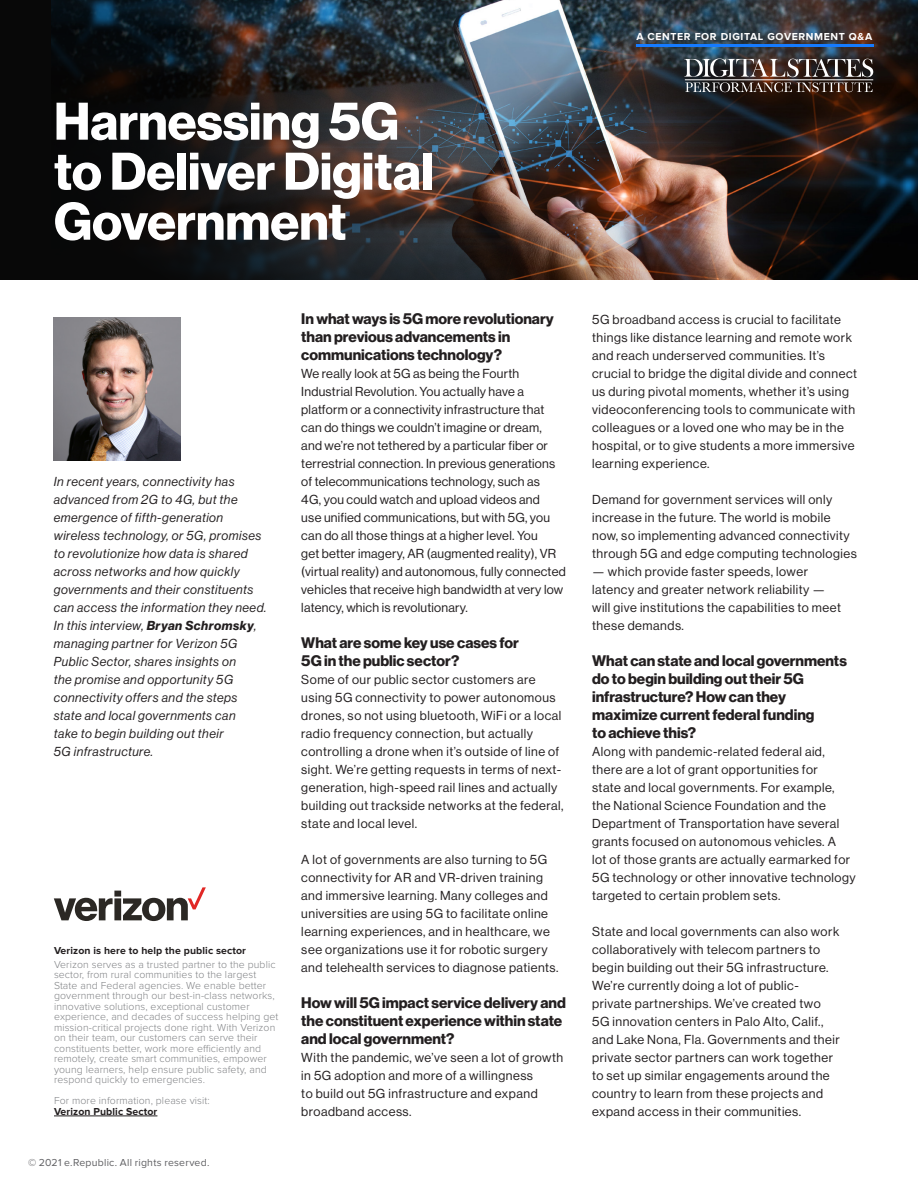
<style>
.page{position:relative;width:918px;height:1188px;background:#fff}
.page>*{position:absolute;margin:0;border:0;box-sizing:border-box;transform-origin:0 0}
.t1{font:700 51.75px/49.9px "Verizon NHGDS";color:#fff}
.t2{font:700 15px/18px "Verizon NHGDS";color:#231f20}
.t3{font:12.75px/18px "Verizon NHGDS";letter-spacing:.04em;color:#231f20}
.t4{font:12.75px/18px "Verizon NHGDS";letter-spacing:.02em;color:#231f20}
.t5{font:italic 12.75px/18px "Verizon NHGDS";letter-spacing:.04em;color:#231f20}
.t6{font:300 10.5px/10.5px "Proxima Nova";letter-spacing:.01em;color:#808285}
.t7{font:10.5px "Proxima Nova";letter-spacing:.02em;color:#606063}
.t8{font:700 10.5px "Proxima Nova";letter-spacing:.01em;color:#231f20}
.t9{font:700 10.5px "Proxima Nova";letter-spacing:.06em;color:#fff}
.s1{font-weight:700}
.s2{font-weight:700;color:#231f20}
</style>
<div class="page">
<div style="left:0;top:0;width:918px;height:279px;background:#080808"></div>
<img style="left:52px;top:0;width:866px;height:279px">
<img style="left:54px;top:317px;width:127px;height:143px">
<hr style="left:54px;top:1116px;width:103px;height:1px;background:#231f20">
<svg style="left:54px;top:887px;width:152px;height:34px"></svg>
<svg style="left:684px;top:58px;width:189px;height:34px;background:#5f5552"></svg>
<hr style="left:685px;top:80px;width:188px;height:1px;background:#fff">
<hr style="left:636px;top:44px;width:237px;height:3px;background:#157bff">
<p class="t1" style="left:54px;top:95px;width:381px">Harnessing 5G to Deliver Digital</p>
<p class="t1" style="left:54px;top:196px;width:294px">Government</p>
<p class="t9" style="left:636px;top:30px;width:237px">A CENTER FOR DIGITAL GOVERNMENT Q&amp;A</p>
<p class="t5" style="left:54px;top:472px;width:214px">In recent years, connectivity has advanced from 2G to 4G, but the emergence of fifth-generation wireless technology, or 5G, promises to revolutionize how data is shared across networks and how quickly governments and their constituents can access the information they need.<br>In this interview, <span class="s1">Bryan Schromsky</span>, managing partner for Verizon 5G<br>Public Sector, shares insights on<br>the promise and opportunity 5G connectivity offers and the steps state and local governments can<br>take to begin building out their<br>5G infrastructure.</p>
<p class="t8" style="left:54px;top:944px;width:194px">Verizon is here to help the public sector</p>
<p class="t6" style="left:54px;top:959px;width:226px">Verizon serves as a trusted partner to the public sector, from rural communities to the largest State and Federal agencies. We enable better government through our best-in-class networks, innovative solutions, exceptional customer experience, and decades of success helping get mission-critical projects done right. With Verizon on their team, our customers can serve their constituents better, work more efficiently and remotely, create smart communities, empower young learners, help ensure public safety, and respond quickly to emergencies.</p>
<p class="t6" style="left:54px;top:1095px;width:157px">For more information, please visit:<br><span class="s2">Verizon Public Sector</span></p>
<p class="t7" style="left:28px;top:1157px;width:183px">© 2021 e.Republic. All rights reserved.</p>
<p class="t2" style="left:301px;top:309px;width:254px">In what ways is 5G more revolutionary than previous advancements in communications technology?</p>
<p class="t4" style="left:301px;top:364px;width:266px">We really look at 5G as being the Fourth Industrial Revolution. You actually have a platform or a connectivity infrastructure that can do things we couldn’t imagine or dream,<br>and we’re not tethered by a particular fiber or terrestrial connection. In previous generations of telecommunications technology, such as<br>4G, you could watch and upload videos and<br>use unified communications, but with 5G, you can do all those things at a higher level. You<br>get better imagery, AR (augmented reality), VR (virtual reality) and autonomous, fully connected vehicles that receive high bandwidth at very low latency, which is revolutionary.</p>
<p class="t2" style="left:301px;top:633px;width:219px">What are some key use cases for<br>5G in the public sector?</p>
<p class="t3" style="left:301px;top:670px;width:264px">Some of our public sector customers are using 5G connectivity to power autonomous drones, so not using bluetooth, WiFi or a local radio frequency connection, but actually controlling a drone when it’s outside of line of sight. We’re getting requests in terms of next&shy;generation, high-speed rail lines and actually building out trackside networks at the federal, state and local level.</p>
<p class="t3" style="left:301px;top:850px;width:259px">A lot of governments are also turning to 5G connectivity for AR and VR-driven training and immersive learning. Many colleges and universities are using 5G to facilitate online learning experiences, and in healthcare, we see organizations use it for robotic surgery and telehealth services to diagnose patients.</p>
<p class="t2" style="left:301px;top:993px;width:266px">How will 5G impact service delivery and the constituent experience within state and local government?</p>
<p class="t3" style="left:301px;top:1048px;width:263px">With the pandemic, we’ve seen a lot of growth in 5G adoption and more of a willingness<br>to build out 5G infrastructure and expand broadband access.</p>
<p class="t3" style="left:592px;top:310px;width:266px">5G broadband access is crucial to facilitate things like distance learning and remote work and reach underserved communities. It’s crucial to bridge the digital divide and connect us during pivotal moments, whether it’s using videoconferencing tools to communicate with colleagues or a loved one who may be in the hospital, or to give students a more immersive learning experience.</p>
<p class="t3" style="left:592px;top:490px;width:266px">Demand for government services will only increase in the future. The world is mobile now, so implementing advanced connectivity through 5G and edge computing technologies</p>
<p class="t3" style="left:592px;top:562px;width:250px">— which provide faster speeds, lower latency and greater network reliability — will give institutions the capabilities to meet these demands.</p>
<p class="t2" style="left:592px;top:651px;width:256px">What can state and local governments do to begin building out their 5G infrastructure? How can they maximize current federal funding<br>to achieve this?</p>
<p class="t3" style="left:592px;top:742px;width:265px">Along with pandemic-related federal aid, there are a lot of grant opportunities for<br>state and local governments. For example, the National Science Foundation and the Department of Transportation have several grants focused on autonomous vehicles. A<br>lot of those grants are actually earmarked for 5G technology or other innovative technology targeted to certain problem sets.</p>
<p class="t3" style="left:592px;top:922px;width:249px">State and local governments can also work collaboratively with telecom partners to begin building out their 5G infrastructure.<br>We’re currently doing a lot of public&shy;private partnerships. We’ve created two 5G innovation centers in Palo Alto, Calif., and Lake Nona, Fla. Governments and their private sector partners can work together to set up similar engagements around the country to learn from these projects and expand access in their communities.</p>
</div>
